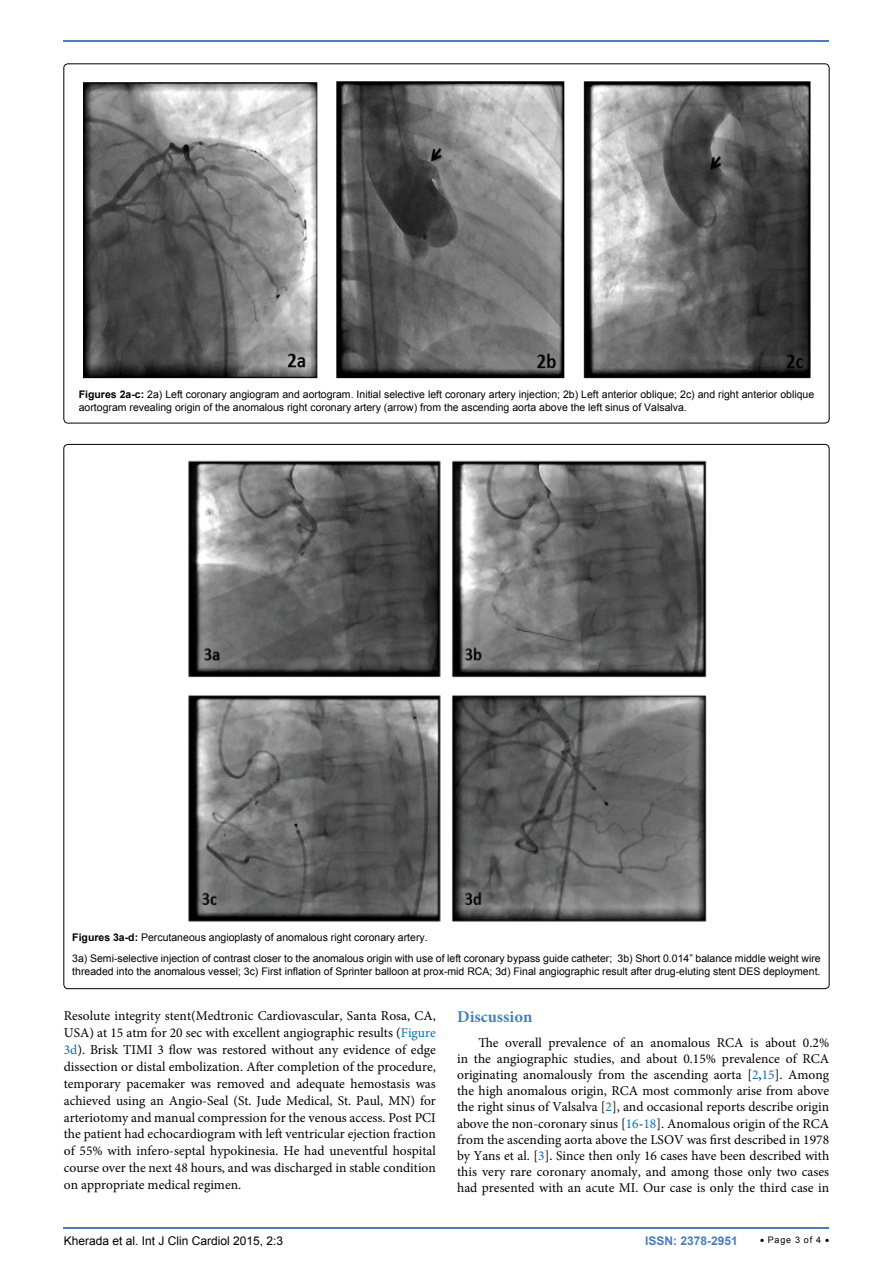
<style>
.page{position:relative;width:893px;height:1263px;background:#fff}
.page>*{position:absolute;margin:0;border:0;box-sizing:border-box;transform-origin:0 0}
.t1{font:700 16.5px "Minion Pro";color:#487ec0}
.t2{font:13.5px/17px "Minion Pro";color:#000;text-align:justify}
.t3{font:12px "Arial";color:#000}
.t4{font:700 12px "Arial";color:#487ec0}
.t5{font:10.5px/12.6px "Arial";color:#000}
.t6{font:9px "Arial";letter-spacing:.08em;color:#000}
.s1{font-weight:700}
.s2{color:#0072bc}
</style>
<div class="page">
<hr style="left:64px;top:1227px;width:765px;height:2px;background:#487ec0">
<hr style="left:64px;top:40px;width:765px;height:2px;background:#487ec0">
<img style="left:83px;top:81px;width:728px;height:298px">
<img style="left:188px;top:460px;width:519px;height:462px">
<p class="t5" style="left:79px;top:388px;width:737px"><span class="s1">Figures 2a-c:</span> 2a) Left coronary angiogram and aortogram. Initial selective left coronary artery injection; 2b) Left anterior oblique; 2c) and right anterior oblique aortogram revealing origin of the anomalous right coronary artery (arrow) from the ascending aorta above the left sinus of Valsalva.</p>
<p class="t5" style="left:72px;top:927px;width:750px;line-height:21.1px"><span class="s1">Figures 3a-d:</span> Percutaneous angioplasty of anomalous right coronary artery.<br>3a) Semi-selective injection of contrast closer to the anomalous origin with use of left coronary bypass guide catheter; 3b) Short 0.014” balance middle weight wire</p>
<p class="t5" style="left:72px;top:965px;width:750px">threaded into the anomalous vessel; 3c) First inflation of Sprinter balloon at prox-mid RCA; 3d) Final angiographic result after drug-eluting stent DES deployment.</p>
<p class="t2" style="left:64px;top:1007px;width:374px">Resolute integrity stent(Medtronic Cardiovascular, Santa Rosa, CA, USA) at 15 atm for 20 sec with excellent angiographic results (<span class="s2">Figure 3d</span>). Brisk TIMI 3 flow was restored without any evidence of edge dissection or distal embolization. After completion of the procedure, temporary pacemaker was removed and adequate hemostasis was achieved using an Angio-Seal (St. Jude Medical, St. Paul, MN) for arteriotomy and manual compression for the venous access. Post PCI the patient had echocardiogram with left ventricular ejection fraction of 55% with infero-septal hypokinesia. He had uneventful hospital course over the next 48 hours, and was discharged in stable condition on appropriate medical regimen.</p>
<p class="t1" style="left:457px;top:1005px;width:77px">Discussion</p>
<p class="t2" style="left:457px;top:1034px;width:374px;line-height:16.2px;text-indent:21px">The overall prevalence of an anomalous RCA is about 0.2% in the angiographic studies, and about 0.15% prevalence of RCA originating anomalously from the ascending aorta [<span class="s2">2</span>,<span class="s2">15</span>]. Among the high anomalous origin, RCA most commonly arise from above the right sinus of Valsalva [<span class="s2">2</span>], and occasional reports describe origin above the non-coronary sinus [<span class="s2">16</span>-<span class="s2">18</span>]. Anomalous origin of the RCA from the ascending aorta above the LSOV was first described in 1978 by Yans et al. [<span class="s2">3</span>]. Since then only 16 cases have been described with this very rare coronary anomaly, and among those only two cases had presented with an acute MI. Our case is only the third case in</p>
<p class="t3" style="left:64px;top:1233px;width:221px">Kherada et al. Int J Clin Cardiol 2015, 2:3</p>
<p class="t4" style="left:645px;top:1233px;width:94px">ISSN: 2378-2951</p>
<p class="t6" style="left:760px;top:1234px;width:71px">• Page 3 of 4 •</p>
</div>
